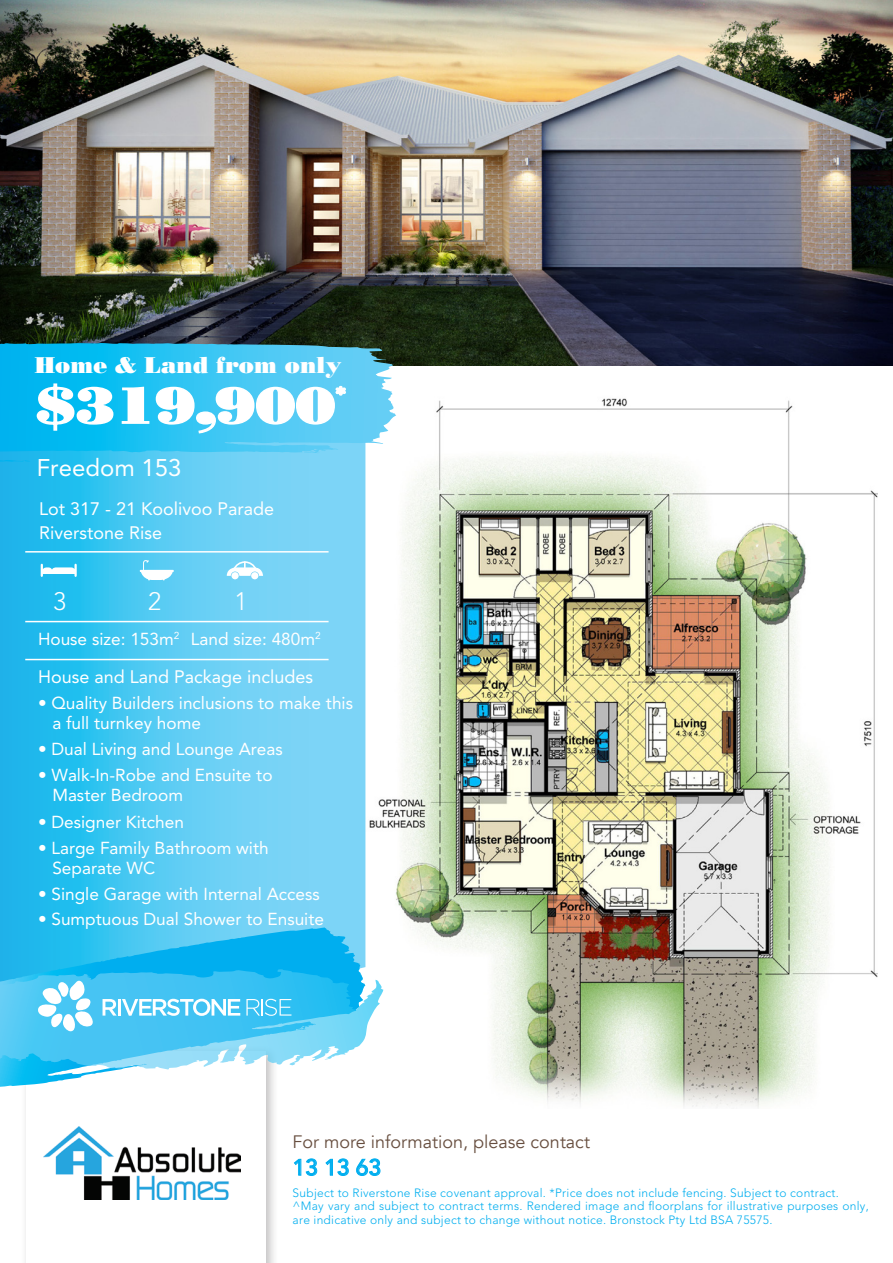
<style>
.page{position:relative;width:893px;height:1263px;background:#fff}
.page>*{position:absolute;margin:0;border:0;box-sizing:border-box;transform-origin:0 0}
.t1{font:50.4px "Bodoni Poster";color:#fff;scale:1.19 1}
.t2{font:300 25.2px "Avenir";color:#fff}
.t3{font:24px "Avenir";color:#fff}
.t4{font:22.8px "Bodoni Poster";letter-spacing:.005em;color:#fff}
.t5{font:500 22.5px "Avenir";color:#00aeef}
.t6{font:18px "Avenir";color:#fff}
.t7{font:18px "Avenir";color:#674e3f}
.t8{font:17.55px "Bodoni Poster";color:#fff;scale:1.19 1}
.t9{font:17.25px "Avenir";color:#fff}
.t10{font:300 12px/13.5px "Avenir";letter-spacing:.02em;color:#00aeef}
</style>
<div class="page">
<img style="left:365px;top:392px;width:513px;height:716px">
<img style="left:0;top:0;width:893px;height:366px">
<div style="left:21px;top:1045px;width:257px;height:218px;background:#231f20;opacity:.28"></div>
<div style="left:27px;top:1051px;width:239px;height:212px;background:#fff"></div>
<svg style="left:0;top:453px;width:365px;height:524px;background:#54c9f2"></svg>
<svg style="left:41px;top:564px;width:36px;height:13px"></svg>
<svg style="left:0;top:928px;width:312px;height:159px"></svg>
<svg style="left:0;top:977px;width:383px;height:92px"></svg>
<hr style="left:25px;top:551px;width:304px;height:2px;background:#fff">
<svg style="left:140px;top:560px;width:34px;height:20px"></svg>
<div style="left:231px;top:572px;width:8px;height:7px;background:#fff;border-radius:50%"></div>
<div style="left:251px;top:572px;width:7px;height:7px;background:#fff;border-radius:50%"></div>
<svg style="left:227px;top:560px;width:36px;height:16px"></svg>
<svg style="left:0;top:343px;width:386px;height:110px;background:#3dc4ef"></svg>
<hr style="left:25px;top:621px;width:304px;height:1px;background:#fff">
<hr style="left:25px;top:659px;width:304px;height:1px;background:#fff">
<svg style="left:294px;top:1158px;width:24px;height:18px"></svg>
<svg style="left:325px;top:1158px;width:24px;height:18px"></svg>
<svg style="left:356px;top:1158px;width:25px;height:18px"></svg>
<img style="left:44px;top:1127px;width:196px;height:72px">
<p class="t4" style="left:35px;top:351px;width:309px">Home &amp; Land from only</p>
<p class="t1" style="left:36px;top:375px;width:253px">$319,900</p>
<p class="t8" style="left:336px;top:382px;width:10px">*</p>
<p class="t3" style="left:37px;top:453px;width:146px">Freedom 153</p>
<p class="t6" style="left:39px;top:498px;width:237px">Lot 317 - 21 Koolivoo Parade</p>
<p class="t6" style="left:39px;top:522px;width:125px">Riverstone Rise</p>
<p class="t2" style="left:53px;top:587px;width:15px">3</p>
<p class="t2" style="left:148px;top:587px;width:15px">2</p>
<p class="t2" style="left:234px;top:587px;width:15px">1</p>
<p class="t9" style="left:38px;top:629px;width:284px">House size: 153m<sup>2</sup> Land size: 480m<sup>2</sup></p>
<p class="t6" style="left:38px;top:666px;width:277px">House and Land Package includes</p>
<p class="t9" style="left:38px;top:693px;width:317px">• Quality Builders inclusions to make this</p>
<p class="t9" style="left:52px;top:713px;width:150px">a full turnkey home</p>
<p class="t9" style="left:38px;top:739px;width:246px">• Dual Living and Lounge Areas</p>
<p class="t9" style="left:38px;top:765px;width:236px">• Walk-In-Robe and Ensuite to</p>
<p class="t9" style="left:52px;top:785px;width:132px">Master Bedroom</p>
<p class="t9" style="left:38px;top:811px;width:148px">• Designer Kitchen</p>
<p class="t9" style="left:38px;top:838px;width:232px">• Large Family Bathroom with</p>
<p class="t9" style="left:52px;top:858px;width:104px">Separate WC</p>
<p class="t9" style="left:38px;top:884px;width:283px">• Single Garage with Internal Access</p>
<p class="t9" style="left:38px;top:908px;width:288px">• Sumptuous Dual Shower to Ensuite</p>
<p class="t7" style="left:293px;top:1131px;width:299px">For more information, please contact</p>
<p class="t5" style="left:293px;top:1148px;width:90px">13 13 63</p>
<p class="t10" style="left:293px;top:1186px;width:548px">Subject to Riverstone Rise covenant approval. *Price does not include fencing. Subject to contract.</p>
<p class="t10" style="left:293px;top:1199px;width:578px">^May vary and subject to contract terms. Rendered image and floorplans for illustrative purposes only, are indicative only and subject to change without notice. Bronstock Pty Ltd BSA 75575.</p>
</div>
